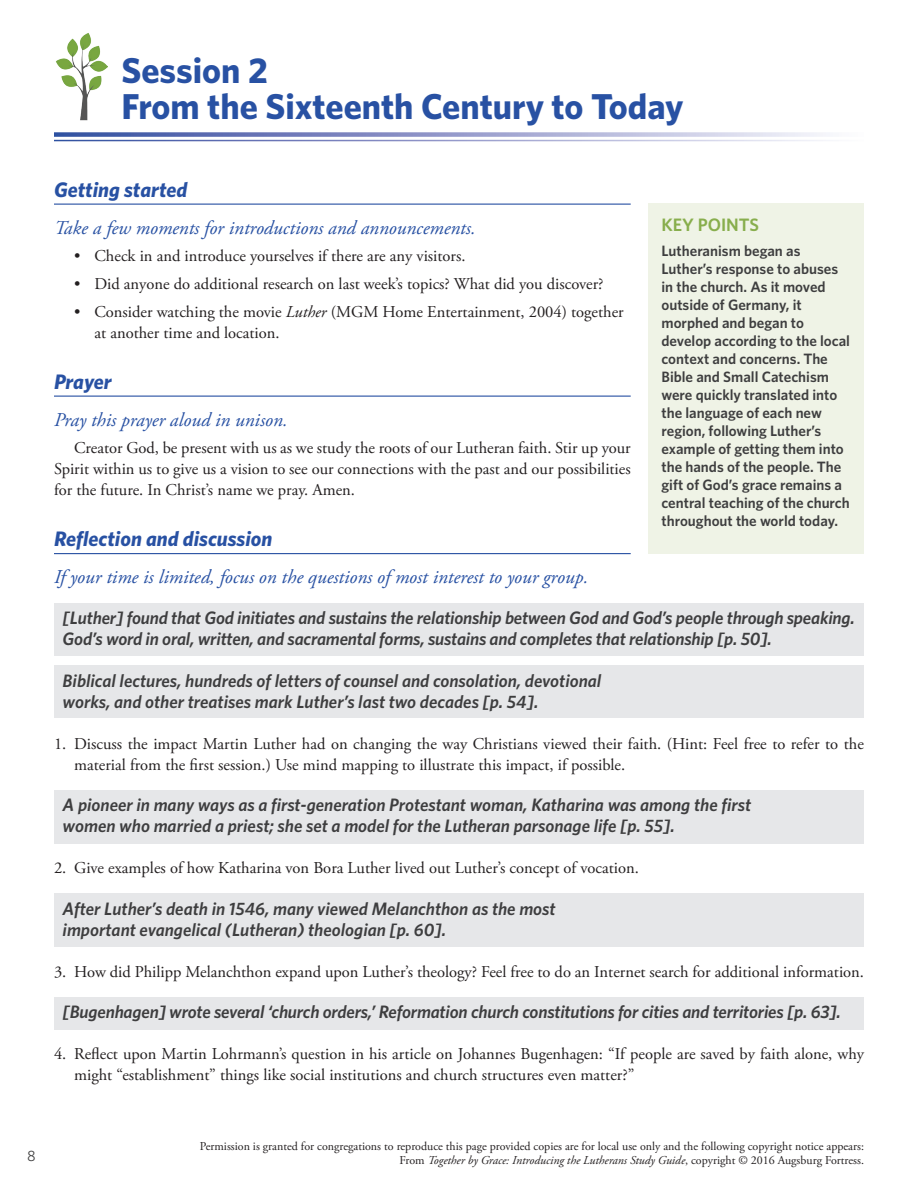
<style>
.page{position:relative;width:918px;height:1188px;background:#fff}
.page>*{position:absolute;margin:0;border:0;box-sizing:border-box;transform-origin:0 0}
.t1{font:700 36px/36px "Whitney";color:#2851a3}
.t2{font:italic 700 21px "Whitney";color:#2851a3}
.t3{font:italic 19.5px "Adobe Garamond Pro";color:#2851a3}
.t4{font:italic 600 18px/21px "Whitney";letter-spacing:-.005em;color:#3e3e3f}
.t5{font:600 18px "Whitney";color:#88ae4d}
.t6{font:16.5px/21px "Adobe Garamond Pro";color:#231f20}
.t7{font:600 15px/18px "Whitney";color:#3e3e3f}
.t8{font:15px "Whitney";color:#3e3e3f}
.t9{font:12px/14.4px "Adobe Garamond Pro";color:#231f20;text-align:right}
.s1{font-style:italic}
</style>
<div class="page">
<svg style="left:54px;top:132px;width:769px;height:5px;background:#9ca4cf"></svg>
<hr style="left:54px;top:204px;width:577px;height:1px;background:#2851a3">
<hr style="left:54px;top:396px;width:577px;height:1px;background:#2851a3">
<hr style="left:54px;top:553px;width:577px;height:1px;background:#2851a3">
<div style="left:54px;top:603px;width:810px;height:53px;background:#e6e7e9"></div>
<div style="left:54px;top:665px;width:810px;height:53px;background:#e6e7e9"></div>
<div style="left:54px;top:790px;width:810px;height:53px;background:#e6e7e9"></div>
<div style="left:54px;top:893px;width:810px;height:54px;background:#e6e7e9"></div>
<div style="left:54px;top:997px;width:810px;height:32px;background:#e6e7e9"></div>
<img style="left:56px;top:33px;width:52px;height:88px">
<div style="left:648px;top:203px;width:216px;height:351px;background:#eff3e6"></div>
<h1 class="t1" style="left:122px;top:51px;width:564px">Session 2<br>From the Sixteenth Century to Today</h1>
<p class="t2" style="left:54px;top:175px;width:135px">Getting started</p>
<p class="t3" style="left:54px;top:216px;width:423px">Take a few moments for introductions and announcements.</p>
<p class="t6" style="left:74px;top:246px;width:393px">• Check in and introduce yourselves if there are any visitors.</p>
<p class="t6" style="left:74px;top:274px;width:531px">• Did anyone do additional research on last week’s topics? What did you discover?</p>
<p class="t6" style="left:94px;top:302px;width:531px;text-indent:-20px">• Consider watching the movie <span class="s1">Luther</span> (MGM Home Entertainment, 2004) together at another time and location.</p>
<p class="t2" style="left:54px;top:367px;width:59px">Prayer</p>
<p class="t3" style="left:54px;top:408px;width:235px">Pray this prayer aloud in unison.</p>
<p class="t6" style="left:54px;top:438px;width:578px;text-align:justify;text-indent:20px">Creator God, be present with us as we study the roots of our Lutheran faith. Stir up your Spirit within us to give us a vision to see our connections with the past and our possibilities for the future. In Christ’s name we pray. Amen.</p>
<p class="t2" style="left:54px;top:525px;width:220px">Reflection and discussion</p>
<p class="t3" style="left:54px;top:565px;width:536px">If your time is limited, focus on the questions of most interest to your group.</p>
<p class="t4" style="left:63px;top:607px;width:794px">[Luther] found that God initiates and sustains the relationship between God and God’s people through speaking.<br>God’s word in oral, written, and sacramental forms, sustains and completes that relationship [p. 50].</p>
<p class="t4" style="left:63px;top:670px;width:540px">Biblical lectures, hundreds of letters of counsel and consolation, devotional works, and other treatises mark Luther’s last two decades [p. 54].</p>
<p class="t6" style="left:74px;top:734px;width:791px;text-indent:-20px">1. Discuss the impact Martin Luther had on changing the way Christians viewed their faith. (Hint: Feel free to refer to the material from the first session.) Use mind mapping to illustrate this impact, if possible.</p>
<p class="t4" style="left:63px;top:794px;width:690px">A pioneer in many ways as a first-generation Protestant woman, Katharina was among the first women who married a priest; she set a model for the Lutheran parsonage life [p. 55].</p>
<p class="t6" style="left:54px;top:858px;width:586px">2. Give examples of how Katharina von Bora Luther lived out Luther’s concept of vocation.</p>
<p class="t4" style="left:63px;top:898px;width:495px">After Luther’s death in 1546, many viewed Melanchthon as the most important evangelical (Lutheran) theologian [p. 60].</p>
<p class="t6" style="left:54px;top:962px;width:812px">3. How did Philipp Melanchthon expand upon Luther’s theology? Feel free to do an Internet search for additional information.</p>
<p class="t4" style="left:63px;top:1001px;width:780px">[Bugenhagen] wrote several ‘church orders,’ Reformation church constitutions for cities and territories [p. 63].</p>
<p class="t6" style="left:74px;top:1044px;width:791px;text-indent:-20px">4. Reflect upon Martin Lohrmann’s question in his article on Johannes Bugenhagen: “If people are saved by faith alone, why might “establishment” things like social institutions and church structures even matter?”</p>
<p class="t5" style="left:662px;top:213px;width:99px">KEY POINTS</p>
<p class="t7" style="left:662px;top:241px;width:190px">Lutheranism began as<br>Luther’s response to abuses in the church. As it moved outside of Germany, it morphed and began to develop according to the local context and concerns. The<br>Bible and Small Catechism were quickly translated into the language of each new region, following Luther’s example of getting them into the hands of the people. The gift of God’s grace remains a central teaching of the church throughout the world today.</p>
<p class="t8" style="left:27px;top:1146px;width:10px">8</p>
<p class="t9" style="left:200px;top:1139px;width:666px">Permission is granted for congregations to reproduce this page provided copies are for local use only and the following copyright notice appears:<br>From <span class="s1">Together by Grace: Introducing the Lutherans Study Guide</span>, copyright © 2016 Augsburg Fortress.</p>
</div>
